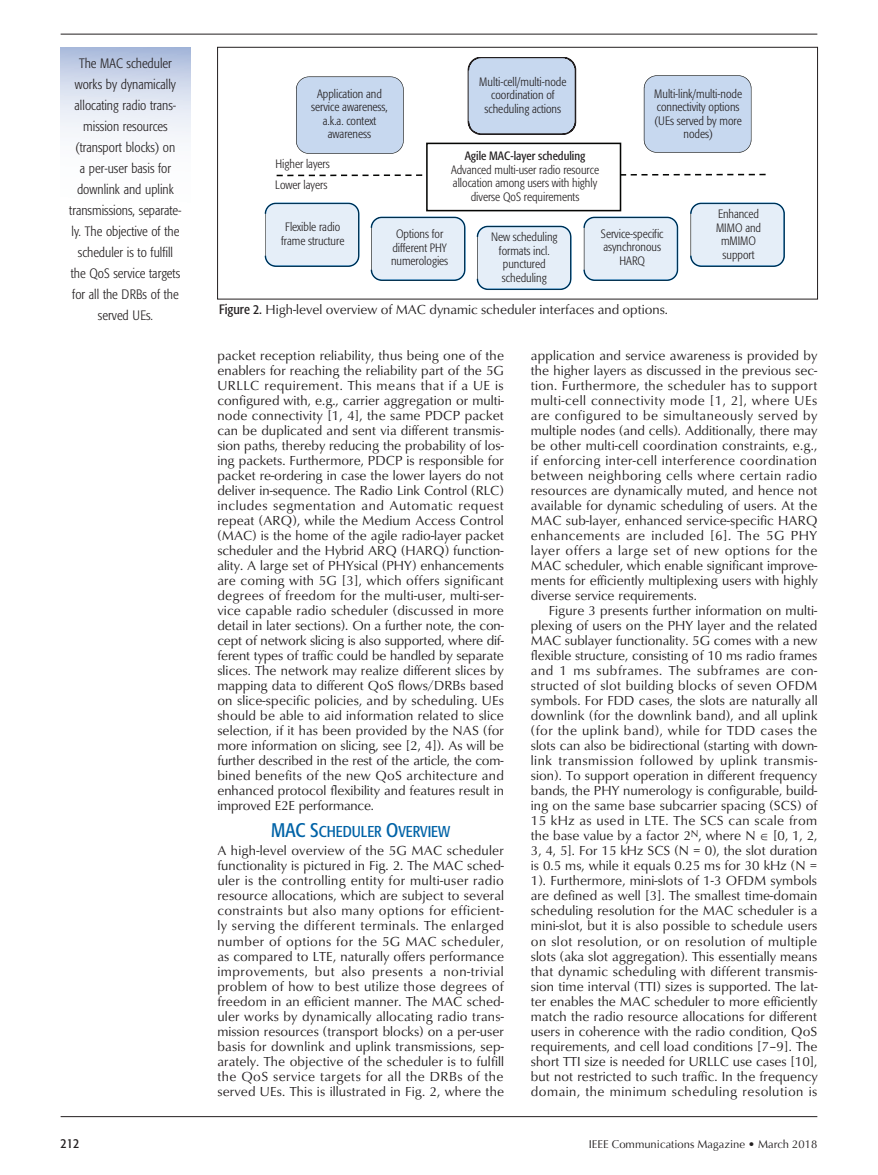
<style>
.page{position:relative;width:878px;height:1175px;background:#fff}
.page>*{position:absolute;margin:0;border:0;box-sizing:border-box;transform-origin:0 0}
.t1{font:15.6px "Formata Condensed SC800";color:#0163a7}
.t2{font:13.5px/15px "Classico URW";color:#231f20;text-align:justify}
.t3{font:300 condensed 13.5px/21px "Formata";color:#231f20;text-align:center}
.t4{font:13.5px "Formata Condensed SC800";color:#231f20}
.t5{font:300 condensed 12px/13.5px "Formata";color:#231f20;text-align:center}
.t6{font:condensed 12px "Formata";color:#231f20}
.t7{font:11.25px "Optima";color:#231f20}
.s1{font-family:"Formata";font-stretch:condensed}
.s2{font-size:19.5px}
</style>
<div class="page">
<hr style="left:61px;top:34px;width:756px;height:1px;background:#231f20">
<hr style="left:61px;top:1115px;width:756px;height:1px;background:#231f20">
<svg style="left:265px;top:57px;width:519px;height:232px"></svg>
<div style="left:217px;top:47px;width:600px;height:252px;border:1px solid #231f20"></div>
<svg style="left:61px;top:47px;width:129px;height:92px"></svg>
<p class="t3" style="left:69px;top:53px;width:114px">The MAC scheduler works by dynamically allocating radio trans&shy;mission resources (transport blocks) on<br>a per-user basis for downlink and uplink transmissions, separate&shy;ly. The objective of the scheduler is to fulfill the QoS service targets for all the DRBs of the served UEs.</p>
<p class="t5" style="left:311px;top:87px;width:78px">Application and service awareness, a.k.a. context awareness</p>
<p class="t5" style="left:275px;top:157px;width:56px">Higher layers</p>
<p class="t5" style="left:275px;top:178px;width:53px">Lower layers</p>
<p class="t5" style="left:479px;top:75px;width:88px">Multi-cell/multi-node coordination of scheduling actions</p>
<p class="t6" style="left:464px;top:149px;width:122px">Agile MAC-layer scheduling</p>
<p class="t5" style="left:451px;top:163px;width:149px">Advanced multi-user radio resource allocation among users with highly diverse QoS requirements</p>
<p class="t5" style="left:654px;top:87px;width:89px">Multi-link/multi-node connectivity options (UEs served by more nodes)</p>
<p class="t5" style="left:281px;top:220px;width:65px">Flexible radio frame structure</p>
<p class="t5" style="left:391px;top:227px;width:59px">Options for different PHY numerologies</p>
<p class="t5" style="left:491px;top:230px;width:68px">New scheduling formats incl. punctured scheduling</p>
<p class="t5" style="left:600px;top:227px;width:64px">Service-specific asynchronous<br>HARQ</p>
<p class="t2" style="left:219px;top:301px;width:450px"><span class="s1">Figure 2.</span> High-level overview of MAC dynamic scheduler interfaces and options.</p>
<p class="t5" style="left:715px;top:207px;width:46px">Enhanced<br>MIMO and mMIMO support</p>
<p class="t2" style="left:217px;top:347px;width:288px">packet reception reliability, thus being one of the enablers for reaching the reliability part of the 5G URLLC requirement. This means that if a UE is configured with, e.g., carrier aggregation or multi&shy;node connectivity [1, 4], the same PDCP packet can be duplicated and sent via different transmis&shy;sion paths, thereby reducing the probability of los&shy;ing packets. Furthermore, PDCP is responsible for packet re-ordering in case the lower layers do not deliver in-sequence. The Radio Link Control (RLC) includes segmentation and Automatic request repeat (ARQ), while the Medium Access Control (MAC) is the home of the agile radio-layer packet scheduler and the Hybrid ARQ (HARQ) function&shy;ality. A large set of PHYsical (PHY) enhancements are coming with 5G [3], which offers significant degrees of freedom for the multi-user, multi-ser&shy;vice capable radio scheduler (discussed in more detail in later sections). On a further note, the con&shy;cept of network slicing is also supported, where dif&shy;ferent types of traffic could be handled by separate slices. The network may realize different slices by mapping data to different QoS flows/DRBs based on slice-specific policies, and by scheduling. UEs should be able to aid information related to slice selection, if it has been provided by the NAS (for more information on slicing, see [2, 4]). As will be further described in the rest of the article, the com&shy;bined benefits of the new QoS architecture and enhanced protocol flexibility and features result in improved E2E performance.</p>
<p class="t1" style="left:271px;top:822px;width:180px"><span class="s2">MAC S</span>CHEDULER <span class="s2">O</span>VERVIEW</p>
<p class="t2" style="left:217px;top:842px;width:288px">A high-level overview of the 5G MAC scheduler functionality is pictured in Fig. 2. The MAC sched&shy;uler is the controlling entity for multi-user radio resource allocations, which are subject to several constraints but also many options for efficient&shy;ly serving the different terminals. The enlarged number of options for the 5G MAC scheduler, as compared to LTE, naturally offers performance improvements, but also presents a non-trivial problem of how to best utilize those degrees of freedom in an efficient manner. The MAC sched&shy;uler works by dynamically allocating radio trans&shy;mission resources (transport blocks) on a per-user basis for downlink and uplink transmissions, sep&shy;arately. The objective of the scheduler is to fulfill the QoS service targets for all the DRBs of the served UEs. This is illustrated in Fig. 2, where the</p>
<p class="t2" style="left:530px;top:347px;width:288px">application and service awareness is provided by the higher layers as discussed in the previous sec&shy;tion. Furthermore, the scheduler has to support multi-cell connectivity mode [1, 2], where UEs are configured to be simultaneously served by multiple nodes (and cells). Additionally, there may be other multi-cell coordination constraints, e.g., if enforcing inter-cell interference coordination between neighboring cells where certain radio resources are dynamically muted, and hence not available for dynamic scheduling of users. At the MAC sub-layer, enhanced service-specific HARQ enhancements are included [6]. The 5G PHY layer offers a large set of new options for the MAC scheduler, which enable significant improve&shy;ments for efficiently multiplexing users with highly diverse service requirements.</p>
<p class="t2" style="left:530px;top:602px;width:288px;text-indent:18px">Figure 3 presents further information on multi&shy;plexing of users on the PHY layer and the related MAC sublayer functionality. 5G comes with a new flexible structure, consisting of 10 ms radio frames and 1 ms subframes. The subframes are con&shy;structed of slot building blocks of seven OFDM symbols. For FDD cases, the slots are naturally all downlink (for the downlink band), and all uplink (for the uplink band), while for TDD cases the slots can also be bidirectional (starting with down&shy;link transmission followed by uplink transmis&shy;sion). To support operation in different frequency bands, the PHY numerology is configurable, build&shy;ing on the same base subcarrier spacing (SCS) of 15 kHz as used in LTE. The SCS can scale from the base value by a factor 2<sup>N</sup>, where N</p>
<p class="t2" style="left:530px;top:827px;width:288px;text-indent:242px">[0, 1, 2, 3, 4, 5]. For 15 kHz SCS (N = 0), the slot duration is 0.5 ms, while it equals 0.25 ms for 30 kHz (N = 1). Furthermore, mini-slots of 1-3 OFDM symbols are defined as well [3]. The smallest time-domain scheduling resolution for the MAC scheduler is a mini-slot, but it is also possible to schedule users on slot resolution, or on resolution of multiple slots (aka slot aggregation). This essentially means that dynamic scheduling with different transmis&shy;sion time interval (TTI) sizes is supported. The lat&shy;ter enables the MAC scheduler to more efficiently match the radio resource allocations for different users in coherence with the radio condition, QoS requirements, and cell load conditions [7–9]. The short TTI size is needed for URLLC use cases [10], but not restricted to such traffic. In the frequency domain, the minimum scheduling resolution is</p>
<p class="t4" style="left:61px;top:1134px;width:20px">212</p>
<p class="t7" style="left:588px;top:1137px;width:230px">IEEE Communications Magazine • March 2018</p>
</div>
